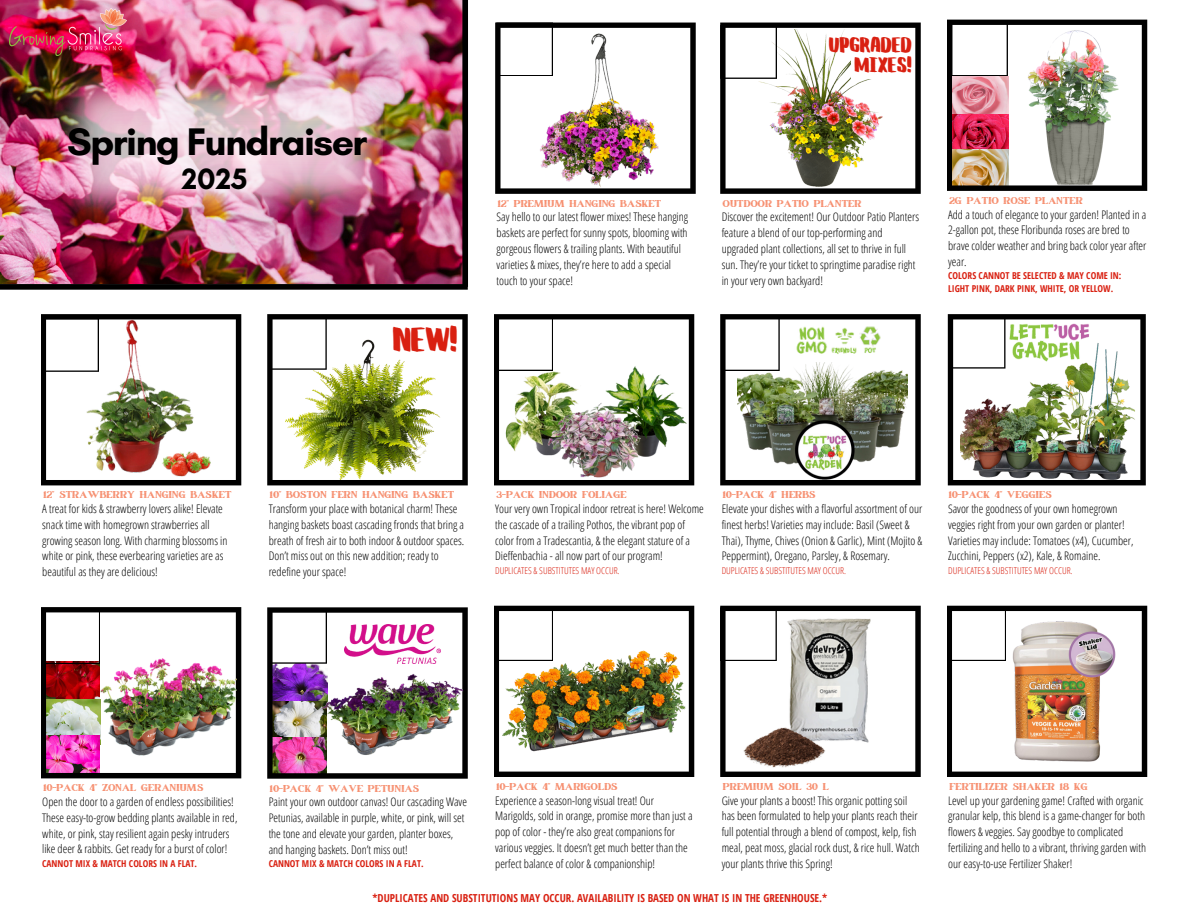
<style>
.page{position:relative;width:1188px;height:918px;background:#fff}
.page>*{position:absolute;margin:0;border:0;box-sizing:border-box;transform-origin:0 0}
.t1{font:43.2px "Better Together Caps";color:#d92011}
.t2{font:700 39.15px "Glacial Indifference";letter-spacing:-.04em;color:#000}
.t3{font:700 30px "Glacial Indifference";color:#000}
.t4{font:27px/20.7px "Better Together Caps";color:#d92011;text-align:right}
.t5{font:300 11.85px/15.8px "Open Sans Condensed";color:#000}
.t6{font:11.85px "March Rough";color:#f57e5a}
.t7{font:700 10.95px "Open Sans Condensed";color:#d92011}
.t8{font:700 9.45px/12.6px "Open Sans Condensed";color:#d92011}
.t9{font:300 9.45px "Open Sans Condensed";color:#d92011}
</style>
<div class="page">
<img style="left:267px;top:314px;width:201px;height:171px">
<img style="left:947px;top:606px;width:200px;height:171px">
<svg style="left:720px;top:606px;width:201px;height:171px"></svg>
<img style="left:494px;top:606px;width:200px;height:171px">
<img style="left:267px;top:607px;width:201px;height:172px">
<img style="left:41px;top:607px;width:200px;height:171px">
<img style="left:948px;top:314px;width:198px;height:171px">
<img style="left:720px;top:314px;width:201px;height:171px">
<img style="left:494px;top:314px;width:200px;height:171px">
<img style="left:41px;top:314px;width:200px;height:171px">
<img style="left:947px;top:20px;width:200px;height:171px">
<img style="left:495px;top:23px;width:201px;height:171px">
<img style="left:720px;top:23px;width:201px;height:171px">
<div style="left:851px;top:29px;width:61px;height:50px;background:#fff"></div>
<img style="left:0;top:0;width:462px;height:284px">
<img style="left:47px;top:68px;width:335px;height:165px">
<div style="left:0;top:284px;width:468px;height:6px;background:#000"></div>
<div style="left:462px;top:0;width:6px;height:287px;background:#000"></div>
<img style="left:9px;top:8px;width:117px;height:47px">
<p class="t2" style="left:67px;top:118px;width:302px">Spring Fundraiser</p>
<h4 class="t3" style="left:182px;top:161px;width:67px">2025</h4>
<h1 class="t1" style="left:393px;top:318px;width:66px">NEW!</h1>
<h3 class="t4" style="left:829px;top:34px;width:84px">UPGRADED<br>MIXES!</h3>
<p class="t6" style="left:498px;top:198px;width:165px">12" PREMIUM HANGING BASKET</p>
<p class="t5" style="left:497px;top:209px;width:193px">Say hello to our latest flower mixes! These hanging baskets are perfect for sunny spots, blooming with gorgeous flowers &amp; trailing plants. With beautiful varieties &amp; mixes, they’re here to add a special touch to your space!</p>
<p class="t6" style="left:723px;top:198px;width:140px">OUTDOOR PATIO PLANTER</p>
<p class="t5" style="left:722px;top:209px;width:199px">Discover the excitement! Our Outdoor Patio Planters feature a blend of our top-performing and upgraded plant collections, all set to thrive in full sun. They’re your ticket to springtime paradise right in your very own backyard!</p>
<p class="t6" style="left:949px;top:195px;width:135px">2G PATIO ROSE PLANTER</p>
<p class="t5" style="left:948px;top:206px;width:200px">Add a touch of elegance to your garden! Planted in a 2-gallon pot, these Floribunda roses are bred to brave colder weather and bring back color year after year.</p>
<p class="t8" style="left:948px;top:269px;width:175px">COLORS CANNOT BE SELECTED &amp; MAY COME IN:<br>LIGHT PINK, DARK PINK, WHITE, OR YELLOW.</p>
<p class="t6" style="left:43px;top:489px;width:190px">12" STRAWBERRY HANGING BASKET</p>
<p class="t5" style="left:42px;top:501px;width:187px">A treat for kids &amp; strawberry lovers alike! Elevate snack time with homegrown strawberries all growing season long. With charming blossoms in white or pink, these everbearing varieties are as beautiful as they are delicious!</p>
<p class="t6" style="left:270px;top:489px;width:186px">10" BOSTON FERN HANGING BASKET</p>
<p class="t5" style="left:269px;top:501px;width:197px">Transform your place with botanical charm! These hanging baskets boast cascading fronds that bring a breath of fresh air to both indoor &amp; outdoor spaces.<br>Don’t miss out on this new addition; ready to redefine your space!</p>
<p class="t6" style="left:496px;top:489px;width:132px">3-PACK INDOOR FOLIAGE</p>
<p class="t5" style="left:495px;top:501px;width:210px">Your very own Tropical indoor retreat is here! Welcome the cascade of a trailing Pothos, the vibrant pop of color from a Tradescantia, &amp; the elegant stature of a Dieffenbachia - all now part of our program!</p>
<h4 class="t9" style="left:495px;top:564px;width:126px">DUPLICATES &amp; SUBSTITUTES MAY OCCUR.</h4>
<p class="t6" style="left:723px;top:489px;width:94px">10-PACK 4" HERBS</p>
<p class="t5" style="left:722px;top:501px;width:202px">Elevate your dishes with a flavorful assortment of our finest herbs! Varieties may include: Basil (Sweet &amp; Thai), Thyme, Chives (Onion &amp; Garlic), Mint (Mojito &amp; Peppermint), Oregano, Parsley, &amp; Rosemary.</p>
<p class="t9" style="left:722px;top:564px;width:126px">DUPLICATES &amp; SUBSTITUTES MAY OCCUR.</p>
<h2 class="t6" style="left:949px;top:489px;width:105px">10-PACK 4" VEGGIES</h2>
<p class="t5" style="left:948px;top:501px;width:187px">Savor the goodness of your own homegrown veggies right from your own garden or planter!<br>Varieties may include: Tomatoes (x4), Cucumber, Zucchini, Peppers (x2), Kale, &amp; Romaine.</p>
<p class="t9" style="left:948px;top:564px;width:126px">DUPLICATES &amp; SUBSTITUTES MAY OCCUR.</p>
<h1 class="t6" style="left:43px;top:782px;width:161px">10-PACK 4" ZONAL GERANIUMS</h1>
<p class="t5" style="left:42px;top:794px;width:197px">Open the door to a garden of endless possibilities!<br>These easy-to-grow bedding plants available in red, white, or pink, stay resilient again pesky intruders like deer &amp; rabbits. Get ready for a burst of color!</p>
<p class="t8" style="left:42px;top:857px;width:156px">CANNOT MIX &amp; MATCH COLORS IN A FLAT.</p>
<p class="t6" style="left:270px;top:783px;width:151px">10-PACK 4" WAVE PETUNIAS</p>
<p class="t6" style="left:496px;top:781px;width:123px">10-PACK 4" MARIGOLDS</p>
<p class="t6" style="left:723px;top:781px;width:108px">PREMIUM SOIL 30 L</p>
<p class="t6" style="left:949px;top:781px;width:140px">FERTILIZER SHAKER 18 KG</p>
<p class="t5" style="left:269px;top:794px;width:200px">Paint your own outdoor canvas! Our cascading Wave Petunias, available in purple, white, or pink, will set the tone and elevate your garden, planter boxes, and hanging baskets. Don’t miss out!</p>
<p class="t8" style="left:269px;top:857px;width:156px">CANNOT MIX &amp; MATCH COLORS IN A FLAT.</p>
<p class="t5" style="left:495px;top:792px;width:199px">Experience a season-long visual treat! Our Marigolds, sold in orange, promise more than just a pop of color - they’re also great companions for various veggies. It doesn’t get much better than the perfect balance of color &amp; companionship!</p>
<p class="t5" style="left:722px;top:792px;width:200px">Give your plants a boost! This organic potting soil has been formulated to help your plants reach their full potential through a blend of compost, kelp, fish meal, peat moss, glacial rock dust, &amp; rice hull. Watch your plants thrive this Spring!</p>
<p class="t5" style="left:948px;top:792px;width:199px">Level up your gardening game! Crafted with organic granular kelp, this blend is a game-changer for both flowers &amp; veggies. Say goodbye to complicated fertilizing and hello to a vibrant, thriving garden with our easy-to-use Fertilizer Shaker!</p>
<p class="t7" style="left:372px;top:890px;width:456px">*DUPLICATES AND SUBSTITUTIONS MAY OCCUR. AVAILABILITY IS BASED ON WHAT IS IN THE GREENHOUSE.*</p>
</div>
